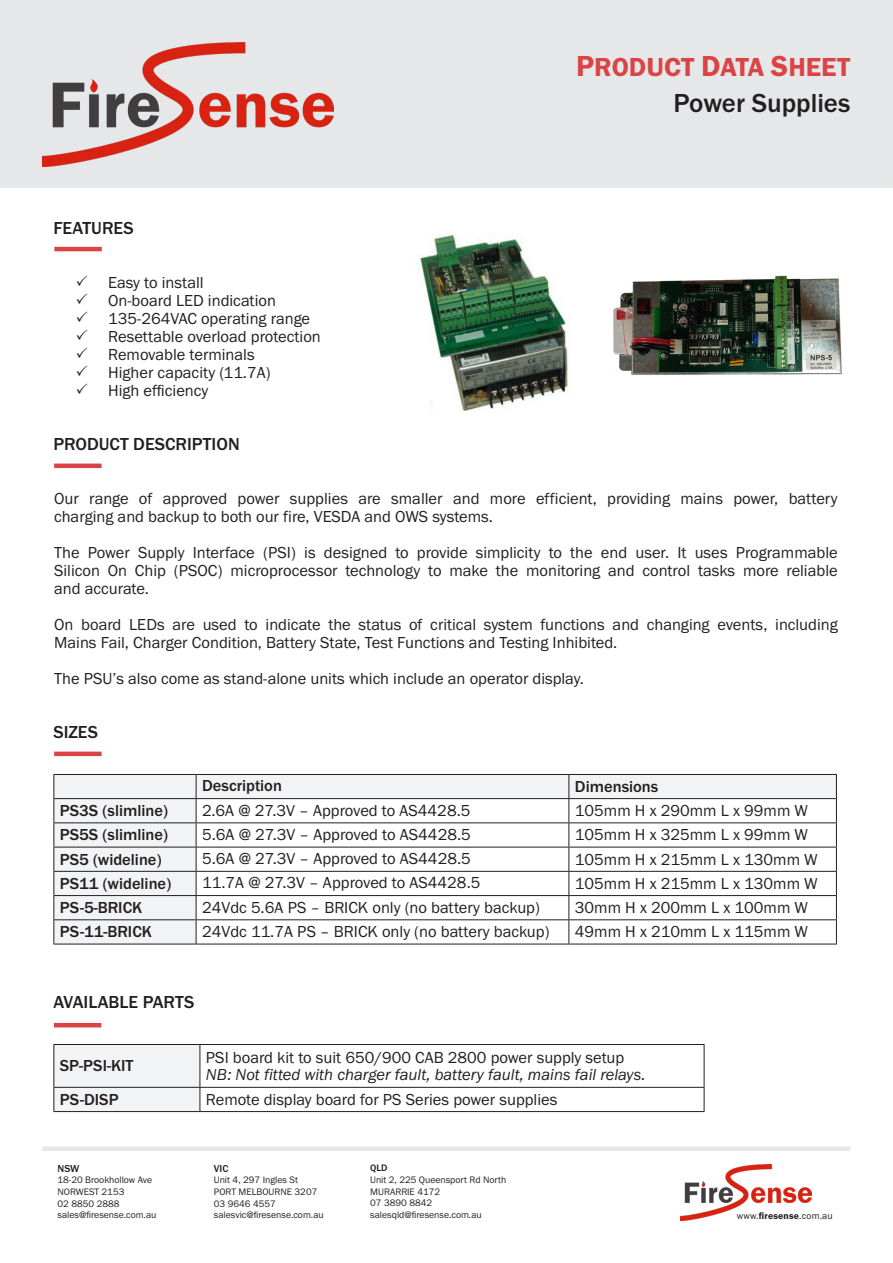
<style>
.page{position:relative;width:893px;height:1263px;background:#fff}
.page>*{position:absolute;margin:0;border:0;box-sizing:border-box;transform-origin:0 0}
.t1{font:27px "Franklin Gothic URW Dem";color:#db4445}
.t2{font:500 27px "Franklin Gothic URW";color:#231f20}
.t3{font:500 18px "Franklin Gothic URW";color:#231f20}
.t4{font:16.5px/18px "Franklin Gothic URW Boo";color:#231f20}
.t5{font:500 16.5px "Franklin Gothic URW";color:#231f20}
.t6{font:16.5px "Franklin Gothic URW Boo Ita";color:#231f20}
.t7{font:500 10.5px "Franklin Gothic URW";color:#231f20}
.t8{font:9.75px/11.7px "Franklin Gothic URW Boo";color:#231f20}
.t9{font:500 9.75px "Franklin Gothic URW";color:#231f20}
.s1{font-size:30px}
.s2{font-family:"Franklin Gothic URW Dem"}
</style>
<div class="page">
<div style="left:0;top:0;width:893px;height:187px;background:#e6e7e9"></div>
<img style="left:43px;top:43px;width:290px;height:123px">
<img style="left:680px;top:1165px;width:131px;height:55px">
<div style="left:43px;top:1146px;width:807px;height:5px;background:#e6e7e9"></div>
<hr style="left:54px;top:247px;width:48px;height:4px;background:#db4445">
<hr style="left:54px;top:464px;width:48px;height:4px;background:#db4445">
<hr style="left:53px;top:944px;width:143px;height:1px;background:#231f20">
<hr style="left:569px;top:944px;width:268px;height:1px;background:#231f20">
<svg style="left:53px;top:774px;width:784px;height:170px"></svg>
<hr style="left:196px;top:944px;width:373px;height:1px;background:#231f20">
<hr style="left:54px;top:752px;width:48px;height:4px;background:#db4445">
<hr style="left:200px;top:1044px;width:504px;height:1px;background:#231f20">
<hr style="left:704px;top:1045px;width:1px;height:42px;background:#231f20">
<hr style="left:200px;top:1087px;width:504px;height:1px;background:#231f20">
<svg style="left:53px;top:1044px;width:148px;height:67px"></svg>
<svg style="left:704px;top:1088px;width:1px;height:23px"></svg>
<hr style="left:53px;top:1111px;width:147px;height:1px;background:#231f20">
<hr style="left:200px;top:1111px;width:504px;height:1px;background:#231f20">
<hr style="left:54px;top:1023px;width:47px;height:4px;background:#db4445">
<img style="left:418px;top:234px;width:151px;height:177px">
<img style="left:613px;top:275px;width:229px;height:100px">
<h1 class="t1" style="left:576px;top:50px;width:276px"><span class="s1">P</span>RODUCT <span class="s1">D</span>ATA <span class="s1">S</span>HEET</h1>
<p class="t3" style="left:53px;top:217px;width:82px">FEATURES</p>
<p class="t4" style="left:75px;top:273px;width:130px">✓ Easy to install</p>
<p class="t4" style="left:75px;top:291px;width:202px">✓ On-board LED indication</p>
<p class="t4" style="left:75px;top:309px;width:236px">✓ 135-264VAC operating range</p>
<p class="t4" style="left:75px;top:327px;width:247px">✓ Resettable overload protection</p>
<p class="t4" style="left:75px;top:345px;width:181px">✓ Removable terminals</p>
<p class="t4" style="left:75px;top:363px;width:197px">✓ Higher capacity (11.7A)</p>
<p class="t4" style="left:75px;top:381px;width:134px">✓ High efficiency</p>
<p class="t3" style="left:53px;top:433px;width:188px">PRODUCT DESCRIPTION</p>
<p class="t2" style="left:673px;top:86px;width:178px">Power Supplies</p>
<p class="t4" style="left:54px;top:489px;width:785px">Our range of approved power supplies are smaller and more efficient, providing mains power, battery charging and backup to both our fire, VESDA and OWS systems.</p>
<p class="t4" style="left:54px;top:543px;width:785px;text-align:justify">The Power Supply Interface (PSI) is designed to provide simplicity to the end user. It uses Programmable Silicon On Chip (PSOC) microprocessor technology to make the monitoring and control tasks more reliable and accurate.</p>
<p class="t4" style="left:54px;top:615px;width:785px">On board LEDs are used to indicate the status of critical system functions and changing events, including<br>Mains Fail, Charger Condition, Battery State, Test Functions and Testing Inhibited.</p>
<p class="t4" style="left:54px;top:669px;width:531px">The PSU’s also come as stand-alone units which include an operator display.</p>
<p class="t3" style="left:53px;top:721px;width:46px">SIZES</p>
<p class="t5" style="left:202px;top:776px;width:81px">Description</p>
<p class="t5" style="left:575px;top:776px;width:85px">Dimensions</p>
<p class="t5" style="left:60px;top:800px;width:110px">PS3S (slimline)</p>
<p class="t4" style="left:202px;top:801px;width:270px">2.6A @ 27.3V – Approved to AS4428.5</p>
<p class="t4" style="left:575px;top:801px;width:235px">105mm H x 290mm L x 99mm W</p>
<p class="t5" style="left:60px;top:825px;width:110px">PS5S (slimline)</p>
<p class="t4" style="left:202px;top:825px;width:270px">5.6A @ 27.3V – Approved to AS4428.5</p>
<p class="t4" style="left:575px;top:826px;width:235px">105mm H x 325mm L x 99mm W</p>
<p class="t5" style="left:60px;top:849px;width:103px">PS5 (wideline)</p>
<p class="t4" style="left:202px;top:849px;width:270px">5.6A @ 27.3V – Approved to AS4428.5</p>
<p class="t4" style="left:575px;top:850px;width:244px">105mm H x 215mm L x 130mm W</p>
<p class="t5" style="left:60px;top:873px;width:113px">PS11 (wideline)</p>
<p class="t4" style="left:202px;top:873px;width:280px">11.7A @ 27.3V – Approved to AS4428.5</p>
<p class="t4" style="left:575px;top:874px;width:244px">105mm H x 215mm L x 130mm W</p>
<p class="t5" style="left:60px;top:897px;width:84px">PS-5-BRICK</p>
<p class="t4" style="left:202px;top:898px;width:339px">24Vdc 5.6A PS – BRICK only (no battery backup)</p>
<p class="t4" style="left:575px;top:898px;width:235px">30mm H x 200mm L x 100mm W</p>
<p class="t5" style="left:60px;top:922px;width:94px">PS-11-BRICK</p>
<p class="t4" style="left:202px;top:922px;width:349px">24Vdc 11.7A PS – BRICK only (no battery backup)</p>
<p class="t4" style="left:575px;top:923px;width:235px">49mm H x 210mm L x 115mm W</p>
<p class="t3" style="left:53px;top:991px;width:142px">AVAILABLE PARTS</p>
<p class="t5" style="left:60px;top:1056px;width:75px">SP-PSI-KIT</p>
<p class="t4" style="left:206px;top:1048px;width:420px">PSI board kit to suit 650/900 CAB 2800 power supply setup</p>
<p class="t6" style="left:206px;top:1064px;width:441px">NB: Not fitted with charger fault, battery fault, mains fail relays.</p>
<p class="t5" style="left:60px;top:1089px;width:60px">PS-DISP</p>
<p class="t4" style="left:206px;top:1090px;width:353px">Remote display board for PS Series power supplies</p>
<p class="t7" style="left:58px;top:1162px;width:23px">NSW</p>
<p class="t8" style="left:58px;top:1174px;width:100px">18-20 Brookhollow Ave<br>NORWEST 2153<br>02 8850 2888 sales@firesense.com.au</p>
<p class="t7" style="left:214px;top:1162px;width:16px">VIC</p>
<p class="t8" style="left:214px;top:1174px;width:111px">Unit 4, 297 Ingles St<br>PORT MELBOURNE 3207<br>03 9646 4557 salesvic@firesense.com.au</p>
<p class="t9" style="left:370px;top:1162px;width:19px">QLD</p>
<p class="t8" style="left:370px;top:1173px;width:138px">Unit 2, 225 Queensport Rd North<br>MURARRIE 4172<br>07 3890 8842 salesqld@firesense.com.au</p>
<p class="t8" style="left:737px;top:1209px;width:98px">www.<span class="s2">firesense</span>.com.au</p>
</div>
